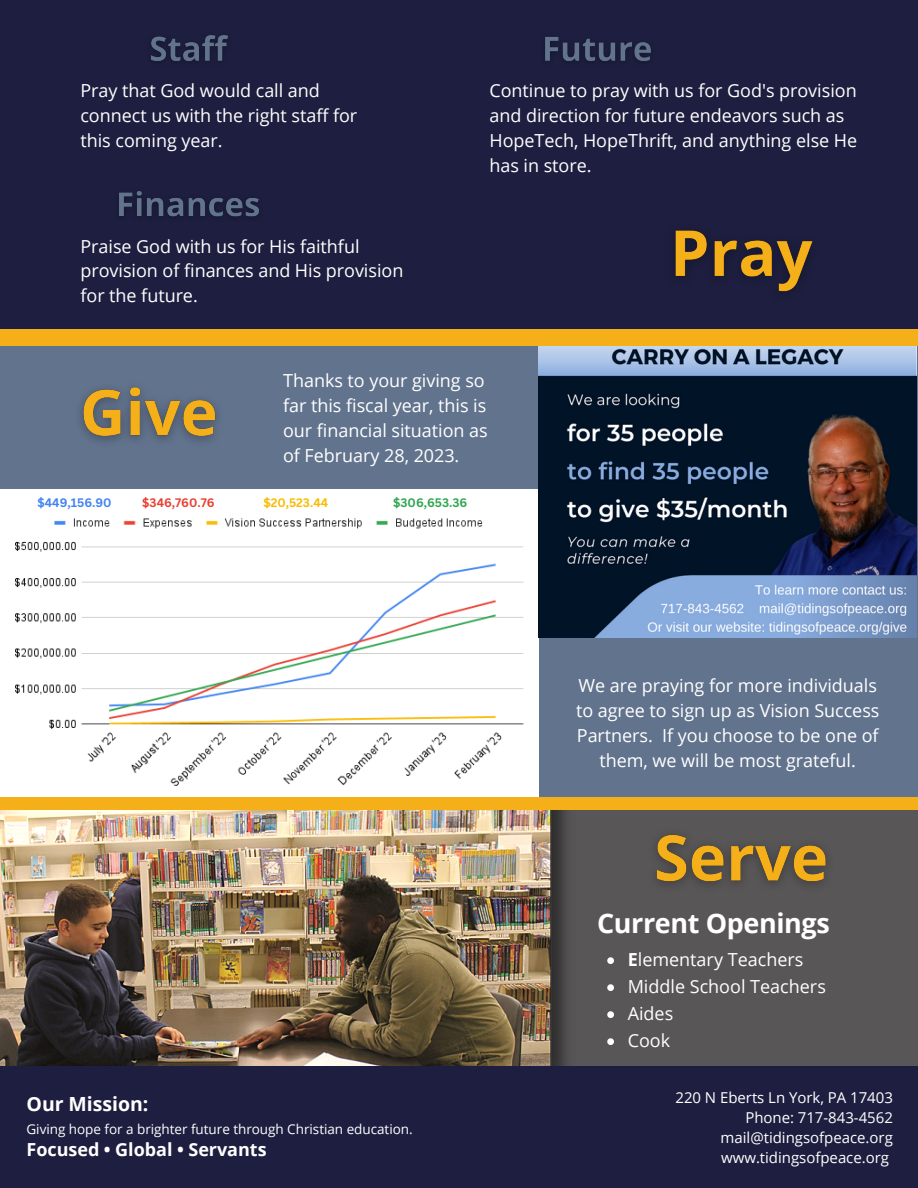
<style>
.page{position:relative;width:918px;height:1188px;background:#62738d}
.page>*{position:absolute;margin:0;border:0;box-sizing:border-box;transform-origin:0 0}
.t1{font:700 27px "Open Sans";letter-spacing:-.015em;color:#fff}
.t2{font:700 19.5px "Open Sans";color:#fff}
.t3{font:18px/24.8px "Open Sans";color:#fff}
.t4{font:700 18px "Open Sans";color:#fff}
.t5{font:15px/20.2px "Open Sans";color:#fff;text-align:right}
.t6{font:13.5px "Open Sans";color:#fff}
.t7{font:700 12px "Canva Sans";color:#4084f3}
.t8{font:700 12px "Canva Sans";color:#e94032}
.t9{font:700 12px "Canva Sans";color:#30a650}
.t10{font:700 12px "Canva Sans";color:#fabb01}
.s1{font-weight:700}
</style>
<div class="page">
<div style="left:0;top:808px;width:918px;height:261px;background:#595657"></div>
<div style="left:0;top:0;width:918px;height:330px;background:#1e1f40"></div>
<div style="left:0;top:490px;width:560px;height:312px;background:#fff"></div>
<img style="left:15px;top:509px;width:524px;height:277px">
<img style="left:0;top:810px;width:578px;height:257px">
<div style="left:0;top:1067px;width:918px;height:121px;background:#1e1f40"></div>
<div style="left:539px;top:638px;width:45px;height:163px;background:#62738d"></div>
<img style="left:539px;top:346px;width:378px;height:292px">
<div style="left:0;top:329px;width:918px;height:17px;background:#f5b019"></div>
<div style="left:0;top:797px;width:918px;height:13px;background:#f5b019"></div>
<img style="left:656px;top:834px;width:170px;height:51px">
<img style="left:80px;top:387px;width:138px;height:55px">
<img style="left:675px;top:230px;width:138px;height:62px">
<svg style="left:607px;top:957px;width:7px;height:7px"></svg>
<svg style="left:607px;top:984px;width:7px;height:7px"></svg>
<svg style="left:607px;top:1011px;width:7px;height:7px"></svg>
<svg style="left:607px;top:1038px;width:7px;height:7px"></svg>
<img style="left:151px;top:35px;width:77px;height:27px">
<img style="left:545px;top:37px;width:106px;height:25px">
<img style="left:119px;top:191px;width:140px;height:26px">
<p class="t3" style="left:80px;top:78px;width:278px">Pray that God would call and connect us with the right staff for this coming year.</p>
<p class="t3" style="left:489px;top:78px;width:369px">Continue to pray with us for God's provision and direction for future endeavors such as HopeTech, HopeThrift, and anything else He has in store.</p>
<p class="t3" style="left:80px;top:233px;width:324px">Praise God with us for His faithful provision of finances and His provision for the future.</p>
<p class="t3" style="left:283px;top:368px;width:206px">Thanks to your giving so far this fiscal year, this is our financial situation as of February 28, 2023.</p>
<p class="t7" style="left:37px;top:495px;width:76px">$449,156.90</p>
<p class="t8" style="left:142px;top:494px;width:74px">$346,760.76</p>
<p class="t10" style="left:263px;top:494px;width:66px">$20,523.44</p>
<p class="t9" style="left:393px;top:494px;width:76px">$306,653.36</p>
<p class="t2" style="left:27px;top:1090px;width:123px">Our Mission:</p>
<p class="t6" style="left:27px;top:1120px;width:388px">Giving hope for a brighter future through Christian education.</p>
<p class="t4" style="left:27px;top:1137px;width:242px">Focused • Global • Servants</p>
<p class="t3" style="left:576px;top:673px;width:305px;text-align:center">We are praying for more individuals to agree to sign up as Vision Success Partners. If you choose to be one of them, we will be most grateful.</p>
<h1 class="t1" style="left:597px;top:904px;width:234px">Current Openings</h1>
<p class="t3" style="left:628px;top:946px;width:200px;line-height:27px"><span class="s1">E</span>lementary Teachers<br>Middle School Teachers<br>Aides<br>Cook</p>
<p class="t5" style="left:675px;top:1087px;width:219px">220 N Eberts Ln York, PA 17403<br>Phone: 717-843-4562 mail@tidingsofpeace.org www.tidingsofpeace.org</p>
</div>
